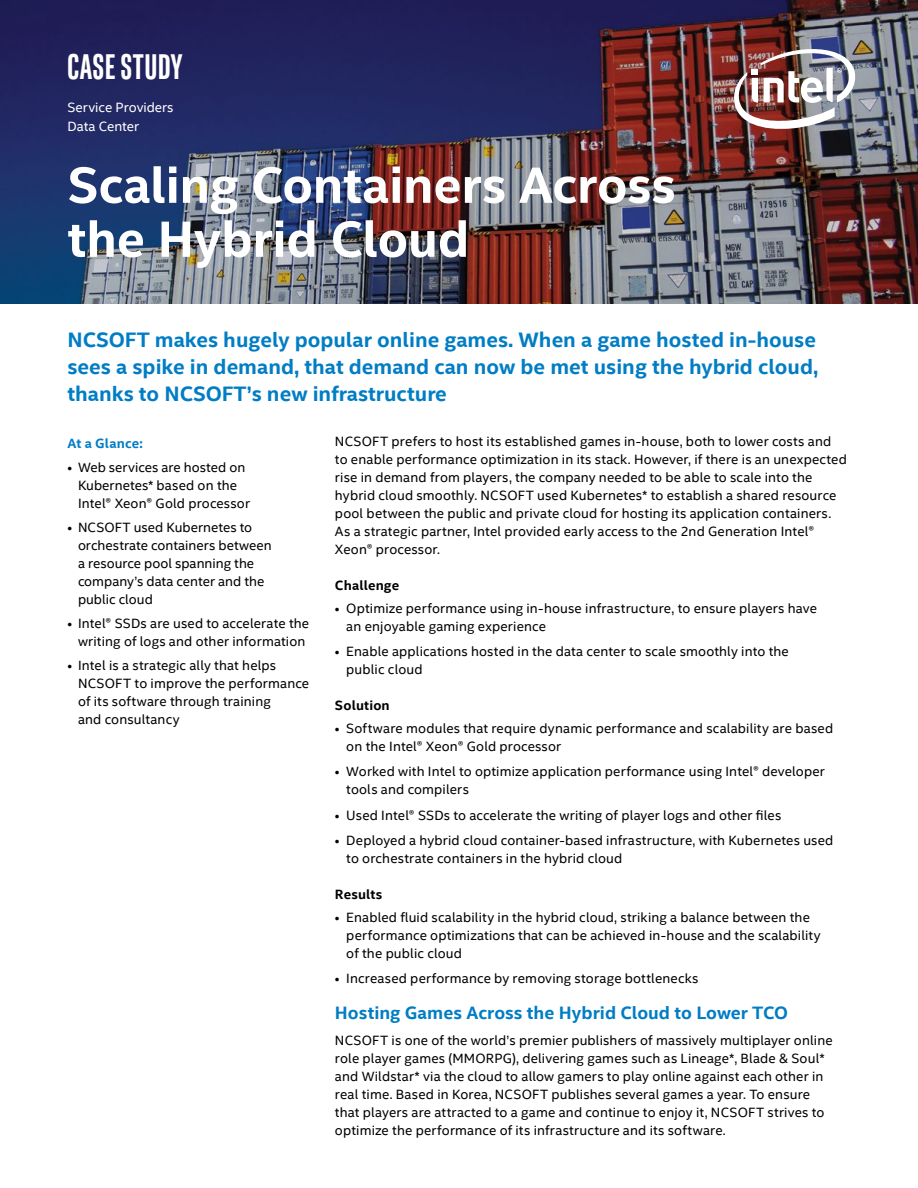
<style>
.page{position:relative;width:918px;height:1188px;background:#fff}
.page>*{position:absolute;margin:0;border:0;box-sizing:border-box;transform-origin:0 0}
.t1{font:700 51px/54px "Intel Clear";letter-spacing:-.01em;color:#fff}
.t2{font:700 36px "Intel Clear Pro";letter-spacing:.025em;color:#fff}
.t3{font:700 21px/27px "Intel Clear";color:#007dc5;text-align:justify}
.t4{font:700 18px "Intel Clear";color:#007dc5}
.t5{font:13.5px/18px "Intel Clear";letter-spacing:.01em;color:#000}
.t6{font:13.5px/19.5px "Intel Clear";color:#fff}
.t7{font:700 13.5px "Intel Clear";letter-spacing:.01em;color:#000}
.t8{font:700 13.5px "Intel Clear";letter-spacing:.015em;color:#007dc5}
</style>
<div class="page">
<img style="left:0;top:0;width:918px;height:303px">
<img style="left:732px;top:42px;width:126px;height:89px">
<h2 class="t2" style="left:68px;top:44px;width:117px">CASE STUDY</h2>
<p class="t6" style="left:68px;top:97px;width:108px">Service Providers<br>Data Center</p>
<h1 class="t1" style="left:68px;top:157px;width:610px">Scaling Containers Across the Hybrid Cloud</h1>
<h3 class="t3" style="left:68px;top:325px;width:752px">NCSOFT makes hugely popular online games. When a game hosted in-house sees a spike in demand, that demand can now be met using the hybrid cloud, thanks to NCSOFT’s new infrastructure</h3>
<p class="t8" style="left:68px;top:434px;width:77px">At a Glance:</p>
<p class="t5" style="left:78px;top:458px;width:174px;text-indent:-11px">• Web services are hosted on<br>Kubernetes* based on the<br>Intel® Xeon® Gold processor</p>
<p class="t5" style="left:78px;top:518px;width:195px;text-indent:-11px">• NCSOFT used Kubernetes to orchestrate containers between a resource pool spanning the company’s data center and the public cloud</p>
<p class="t5" style="left:68px;top:614px;width:243px;text-align:center">• Intel® SSDs are used to accelerate the writing of logs and other information</p>
<p class="t5" style="left:78px;top:656px;width:233px;text-indent:-11px">• Intel is a strategic ally that helps<br>NCSOFT to improve the performance of its software through training<br>and consultancy</p>
<p class="t5" style="left:335px;top:432px;width:513px">NCSOFT prefers to host its established games in-house, both to lower costs and to enable performance optimization in its stack. However, if there is an unexpected rise in demand from players, the company needed to be able to scale into the hybrid cloud smoothly. NCSOFT used Kubernetes* to establish a shared resource pool between the public and private cloud for hosting its application containers.<br>As a strategic partner, Intel provided early access to the 2nd Generation Intel® Xeon® processor.</p>
<p class="t7" style="left:335px;top:576px;width:66px">Challenge</p>
<p class="t5" style="left:346px;top:599px;width:472px;text-indent:-11px">• Optimize performance using in-house infrastructure, to ensure players have an enjoyable gaming experience</p>
<p class="t5" style="left:346px;top:642px;width:444px;text-indent:-11px">• Enable applications hosted in the data center to scale smoothly into the public cloud</p>
<p class="t7" style="left:335px;top:696px;width:56px">Solution</p>
<p class="t5" style="left:346px;top:719px;width:488px;text-indent:-11px">• Software modules that require dynamic performance and scalability are based on the Intel® Xeon® Gold processor</p>
<p class="t5" style="left:346px;top:762px;width:480px;text-indent:-11px">• Worked with Intel to optimize application performance using Intel® developer tools and compilers</p>
<p class="t5" style="left:335px;top:806px;width:448px">• Used Intel® SSDs to accelerate the writing of player logs and other files</p>
<p class="t5" style="left:346px;top:831px;width:489px;text-indent:-11px">• Deployed a hybrid cloud container-based infrastructure, with Kubernetes used to orchestrate containers in the hybrid cloud</p>
<p class="t7" style="left:335px;top:885px;width:49px">Results</p>
<p class="t5" style="left:346px;top:908px;width:476px;text-indent:-11px">• Enabled fluid scalability in the hybrid cloud, striking a balance between the performance optimizations that can be achieved in-house and the scalability of the public cloud</p>
<p class="t5" style="left:335px;top:969px;width:365px">• Increased performance by removing storage bottlenecks</p>
<h3 class="t4" style="left:335px;top:1000px;width:455px">Hosting Games Across the Hybrid Cloud to Lower TCO</h3>
<p class="t5" style="left:335px;top:1031px;width:499px">NCSOFT is one of the world’s premier publishers of massively multiplayer online role player games (MMORPG), delivering games such as Lineage*, Blade &amp; Soul* and Wildstar* via the cloud to allow gamers to play online against each other in real time. Based in Korea, NCSOFT publishes several games a year. To ensure that players are attracted to a game and continue to enjoy it, NCSOFT strives to optimize the performance of its infrastructure and its software.</p>
</div>
